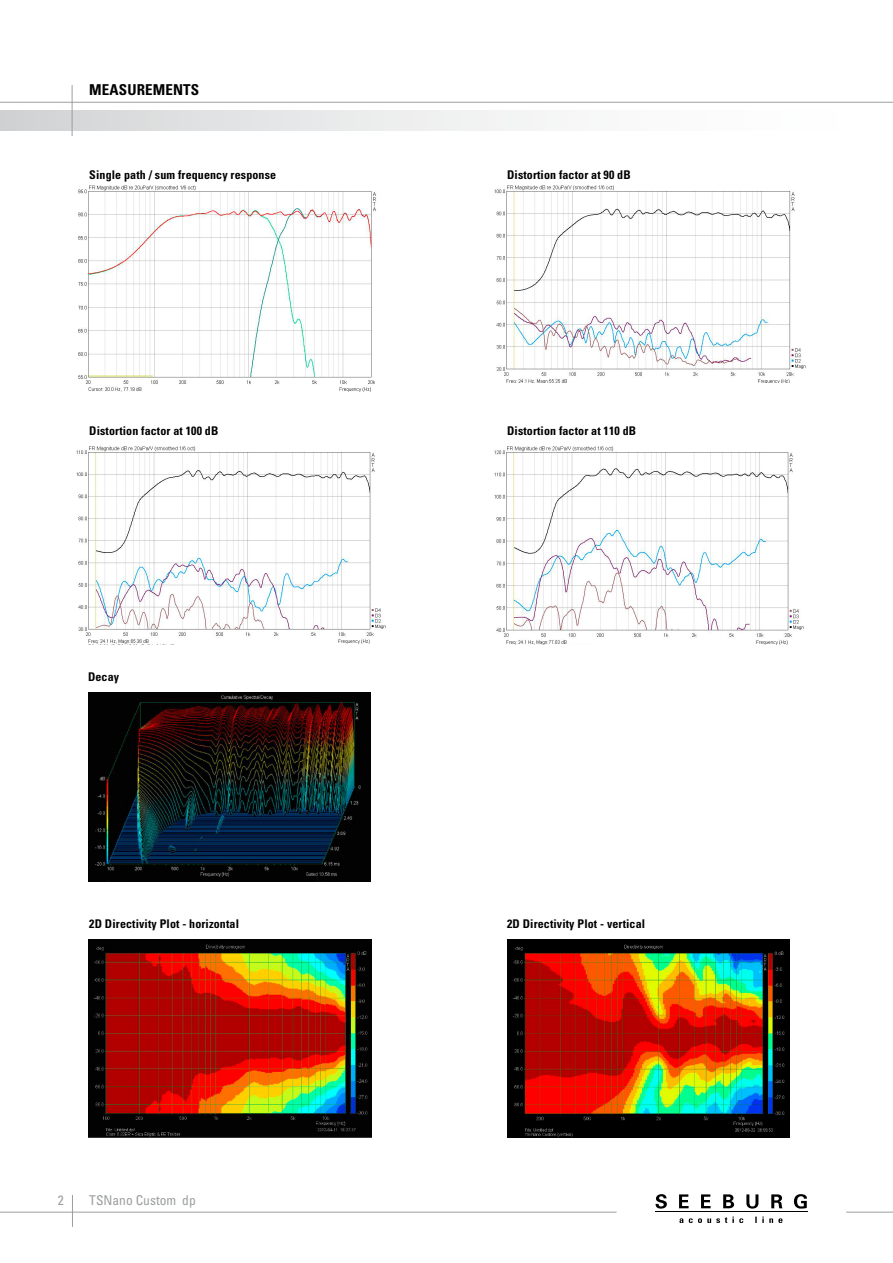
<style>
.page{position:relative;width:893px;height:1263px;background:#fff}
.page>*{position:absolute;margin:0;border:0;box-sizing:border-box;transform-origin:0 0}
.t1{font:700 condensed 15px "Univers";color:#000}
.t2{font:condensed 13.5px "Univers";color:#9c9e9f}
.t3{font:700 condensed 12px "Univers";letter-spacing:.01em;color:#000}
</style>
<div class="page">
<img style="left:494px;top:446px;width:310px;height:198px">
<img style="left:494px;top:185px;width:312px;height:198px">
<img style="left:76px;top:446px;width:310px;height:198px">
<div style="left:0;top:111px;width:893px;height:19px;background:linear-gradient(to right,#d5d6d7,#fff)"></div>
<hr style="left:0;top:102px;width:893px;height:1px;background:#9c9e9f">
<hr style="left:72px;top:85px;width:1px;height:51px;background:#9c9e9f">
<hr style="left:0;top:1212px;width:617px;height:1px;background:#9c9e9f">
<hr style="left:846px;top:1212px;width:47px;height:1px;background:#9c9e9f">
<hr style="left:655px;top:1211px;width:152px;height:1px;background:#000">
<svg style="left:679px;top:1216px;width:103px;height:7px"></svg>
<svg style="left:655px;top:1194px;width:12px;height:14px"></svg>
<svg style="left:679px;top:1194px;width:10px;height:14px"></svg>
<svg style="left:701px;top:1194px;width:10px;height:14px"></svg>
<svg style="left:723px;top:1194px;width:11px;height:14px"></svg>
<svg style="left:746px;top:1194px;width:12px;height:14px"></svg>
<svg style="left:771px;top:1194px;width:11px;height:14px"></svg>
<svg style="left:794px;top:1194px;width:13px;height:14px"></svg>
<hr style="left:72px;top:1195px;width:1px;height:32px;background:#9c9e9f">
<img style="left:507px;top:940px;width:282px;height:197px">
<img style="left:88px;top:693px;width:283px;height:188px">
<img style="left:78px;top:185px;width:298px;height:207px">
<img style="left:89px;top:940px;width:282px;height:198px">
<p class="t1" style="left:89px;top:81px;width:11px">measurements</p>
<p class="t3" style="left:89px;top:168px;width:188px">Single path / sum frequency response</p>
<p class="t3" style="left:507px;top:168px;width:125px">Distortion factor at 90 dB</p>
<p class="t3" style="left:89px;top:423px;width:131px">Distortion factor at 100 dB</p>
<p class="t3" style="left:507px;top:423px;width:131px">Distortion factor at 110 dB</p>
<p class="t3" style="left:88px;top:669px;width:33px">Decay</p>
<p class="t3" style="left:89px;top:916px;width:151px">2D Directivity Plot - horizontal</p>
<p class="t3" style="left:507px;top:916px;width:140px">2D Directivity Plot - vertical</p>
<p class="t2" style="left:58px;top:1191px;width:7px">2</p>
<p class="t2" style="left:89px;top:1191px;width:108px">TSNano Custom dp</p>
</div>
